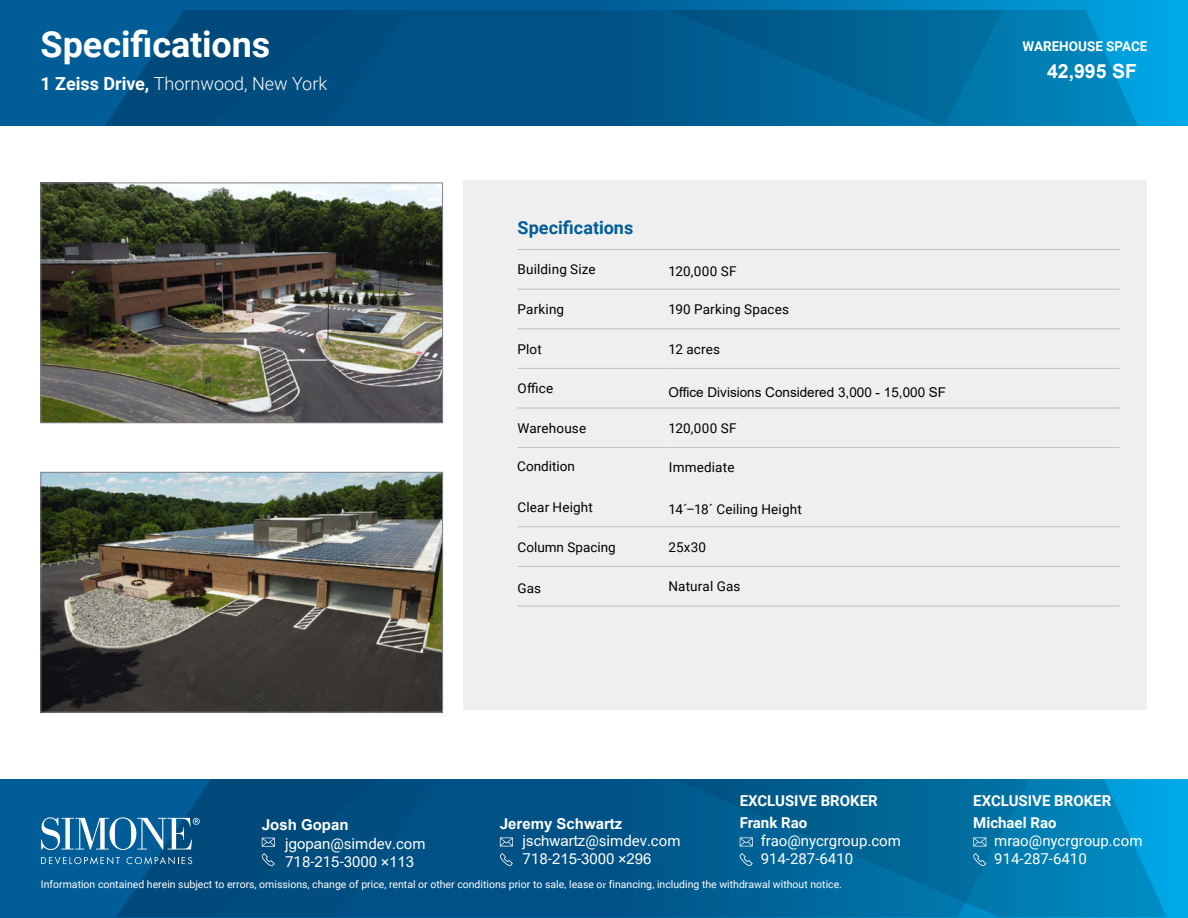
<style>
.page{position:relative;width:1188px;height:918px;background:#fff}
.page>*{position:absolute;margin:0;border:0;box-sizing:border-box;transform-origin:0 0}
.t1{font:700 36px "Roboto";letter-spacing:-.005em;color:#fff}
.t2{font:700 19.5px "Arial";color:#fff}
.t3{font:300 18px "Roboto";color:#fff}
.t4{font:700 18px "Roboto";color:#005d98}
.t5{font:15px/18px "Roboto";color:#fff}
.t6{font:700 15px "Roboto";color:#fff}
.t7{font:700 15px "Arial";color:#fff}
.t8{font:13.5px "Roboto";letter-spacing:.01em;color:#000}
.t9{font:13.5px "Arial";color:#000}
.t10{font:700 13.5px "Roboto";color:#fff}
.t11{font:10.5px "Roboto";color:#fff}
.s1{font-weight:700}
.s2{font-family:"Roboto"}
.s3{font-family:"Arial"}
.s4{font-family:"Minion Pro"}
</style>
<div class="page">
<svg style="left:0;top:0;width:1188px;height:126px;background:#0074af"></svg>
<img style="left:0;top:11px;width:1173px;height:115px">
<img style="left:42px;top:185px;width:399px;height:236px">
<div style="left:40px;top:183px;width:403px;height:240px;border:1px solid #808285"></div>
<img style="left:42px;top:474px;width:399px;height:237px">
<div style="left:40px;top:472px;width:403px;height:241px;border:1px solid #808285"></div>
<div style="left:464px;top:180px;width:683px;height:530px;background:#efeff0"></div>
<hr style="left:518px;top:249px;width:151px;height:1px;background:#bcbec0">
<hr style="left:669px;top:249px;width:451px;height:1px;background:#bcbec0">
<hr style="left:518px;top:368px;width:151px;height:1px;background:#bcbec0">
<hr style="left:669px;top:368px;width:451px;height:1px;background:#bcbec0">
<hr style="left:518px;top:408px;width:151px;height:1px;background:#bcbec0">
<hr style="left:518px;top:447px;width:151px;height:1px;background:#bcbec0">
<hr style="left:669px;top:408px;width:451px;height:1px;background:#bcbec0">
<hr style="left:669px;top:447px;width:451px;height:1px;background:#bcbec0">
<hr style="left:518px;top:526px;width:151px;height:1px;background:#bcbec0">
<hr style="left:669px;top:526px;width:451px;height:1px;background:#bcbec0">
<hr style="left:518px;top:566px;width:151px;height:1px;background:#bcbec0">
<hr style="left:669px;top:566px;width:451px;height:1px;background:#bcbec0">
<hr style="left:518px;top:289px;width:151px;height:1px;background:#bcbec0">
<hr style="left:518px;top:606px;width:151px;height:1px;background:#bcbec0">
<hr style="left:669px;top:289px;width:451px;height:1px;background:#bcbec0">
<hr style="left:669px;top:606px;width:451px;height:1px;background:#bcbec0">
<hr style="left:518px;top:328px;width:151px;height:1px;background:#bcbec0">
<hr style="left:669px;top:328px;width:451px;height:1px;background:#bcbec0">
<img style="left:2px;top:779px;width:1186px;height:138px">
<svg style="left:41px;top:857px;width:79px;height:7px"></svg>
<svg style="left:126px;top:857px;width:66px;height:7px"></svg>
<svg style="left:41px;top:817px;width:159px;height:33px"></svg>
<svg style="left:262px;top:838px;width:13px;height:9px"></svg>
<svg style="left:261px;top:853px;width:14px;height:13px"></svg>
<svg style="left:500px;top:837px;width:13px;height:9px"></svg>
<svg style="left:499px;top:853px;width:14px;height:13px"></svg>
<svg style="left:740px;top:837px;width:13px;height:9px"></svg>
<svg style="left:739px;top:853px;width:14px;height:13px"></svg>
<svg style="left:973px;top:837px;width:13px;height:9px"></svg>
<svg style="left:973px;top:853px;width:13px;height:13px"></svg>
<h1 class="t1" style="left:40px;top:19px;width:231px">Specifications</h1>
<h3 class="t3" style="left:40px;top:71px;width:288px"><span class="s1">1 Zeiss Drive,</span> Thornwood, New York</h3>
<h3 class="t4" style="left:518px;top:215px;width:117px">Specifications</h3>
<p class="t8" style="left:518px;top:260px;width:80px">Building Size</p>
<p class="t8" style="left:669px;top:262px;width:69px">120,000 SF</p>
<p class="t8" style="left:518px;top:300px;width:48px">Parking</p>
<p class="t8" style="left:669px;top:300px;width:122px">190 Parking Spaces</p>
<p class="t8" style="left:518px;top:339px;width:26px">Plot</p>
<p class="t8" style="left:669px;top:339px;width:53px">12 acres</p>
<p class="t8" style="left:518px;top:379px;width:37px">Office</p>
<p class="t9" style="left:669px;top:383px;width:279px">Office Divisions Considered 3,000 - 15,000 SF</p>
<p class="t8" style="left:518px;top:419px;width:70px">Warehouse</p>
<p class="t8" style="left:669px;top:419px;width:69px">120,000 SF</p>
<p class="t8" style="left:517px;top:457px;width:59px">Condition</p>
<p class="t8" style="left:669px;top:458px;width:67px">Immediate</p>
<p class="t8" style="left:518px;top:498px;width:77px">Clear Height</p>
<p class="t8" style="left:669px;top:500px;width:135px">14´–18´ Ceiling Height</p>
<p class="t8" style="left:518px;top:537px;width:100px">Column Spacing</p>
<p class="t8" style="left:669px;top:537px;width:39px">25x30</p>
<p class="t8" style="left:518px;top:579px;width:25px">Gas</p>
<p class="t8" style="left:669px;top:577px;width:73px">Natural Gas</p>
<p class="t10" style="left:1022px;top:36px;width:127px">WAREHOUSE SPACE</p>
<h2 class="t2" style="left:1047px;top:57px;width:91px">42,995 SF</h2>
<p class="t7" style="left:262px;top:814px;width:88px"><span class="s2">J</span>osh Gopan</p>
<p class="t5" style="left:285px;top:834px;width:142px">j<span class="s3">gopan</span>@simdev.com<br>718-<span class="s3">2</span>1<span class="s3">5</span>-<span class="s3">30</span>00 ×<span class="s3">113</span></p>
<p class="t7" style="left:500px;top:813px;width:124px"><span class="s2">J</span>eremy Schwartz</p>
<p class="t5" style="left:523px;top:831px;width:159px;line-height:18.6px">j<span class="s3">schwartz</span>@simdev.com<br>718-<span class="s3">215</span>-<span class="s3">30</span>00 ×<span class="s3">296</span></p>
<p class="t6" style="left:740px;top:790px;width:140px">EXCLUSIVE BROKER</p>
<p class="t6" style="left:973px;top:790px;width:140px">EXCLUSIVE BROKER</p>
<p class="t6" style="left:740px;top:813px;width:69px">Frank Rao</p>
<p class="t5" style="left:761px;top:832px;width:142px">frao@nycrgroup.com<br>914-287-6410</p>
<p class="t6" style="left:973px;top:813px;width:85px">Michael Rao</p>
<p class="t5" style="left:994px;top:832px;width:150px">mrao@nycrgroup.com<br>914-287-6410</p>
<p class="t11" style="left:41px;top:877px;width:803px">Information contained herein subject to errors, omissions, change of price, rental or other conditions prior to sale<span class="s4">,</span> lease o<span class="s4">r</span> financing<span class="s4">,</span> including the withdrawal without notice.</p>
</div>
